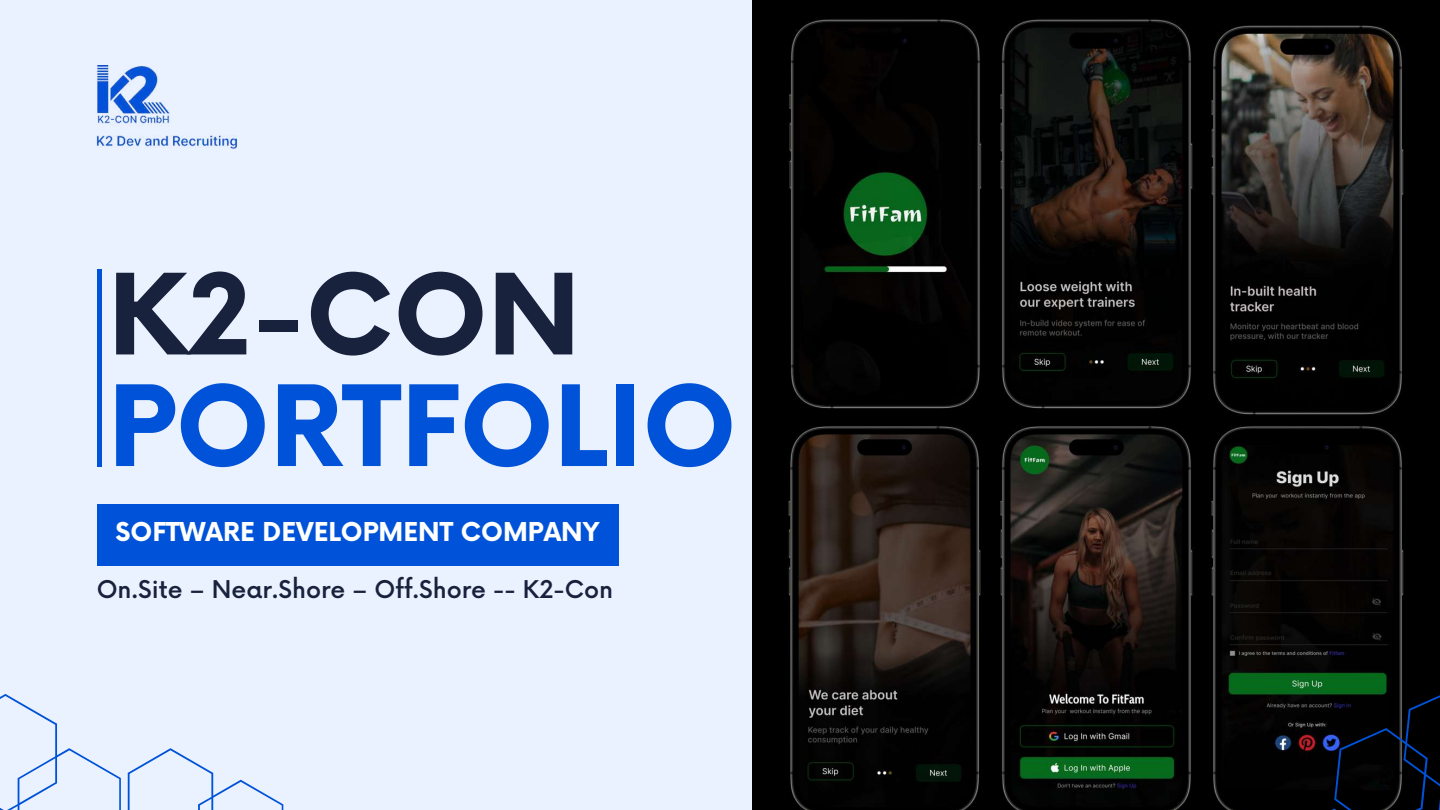
<style>
.page{position:relative;width:1440px;height:810px;background:#ebf2ff}
.page>*{position:absolute;margin:0;border:0;box-sizing:border-box;transform-origin:0 0}
.t1{font:700 109px "Now";color:#0053d8}
.t2{font:700 109px "Now";color:#18223d}
.t3{font:700 25.4px "Now";color:#fff}
.t4{font:500 23.8px "Now";color:#18223d}
</style>
<div class="page">
<img style="left:752px;top:0;width:688px;height:810px">
<div style="left:97px;top:504px;width:521px;height:61px;background:#0053d8"></div>
<div style="left:97px;top:270px;width:5px;height:197px;background:#0053d8"></div>
<img style="left:97px;top:65px;width:140px;height:83px">
<svg style="left:0;top:694px;width:284px;height:116px"></svg>
<svg style="left:1177px;top:628px;width:263px;height:182px"></svg>
<h1 class="t2" style="left:108px;top:256px;width:474px">K2-CON</h1>
<h1 class="t1" style="left:108px;top:368px;width:630px">PORTFOLIO</h1>
<p class="t3" style="left:115px;top:518px;width:486px">SOFTWARE DEVELOPMENT COMPANY</p>
<p class="t4" style="left:97px;top:577px;width:518px">On.Site – Near.Shore – Off.Shore -- K2-Con</p>
</div>
